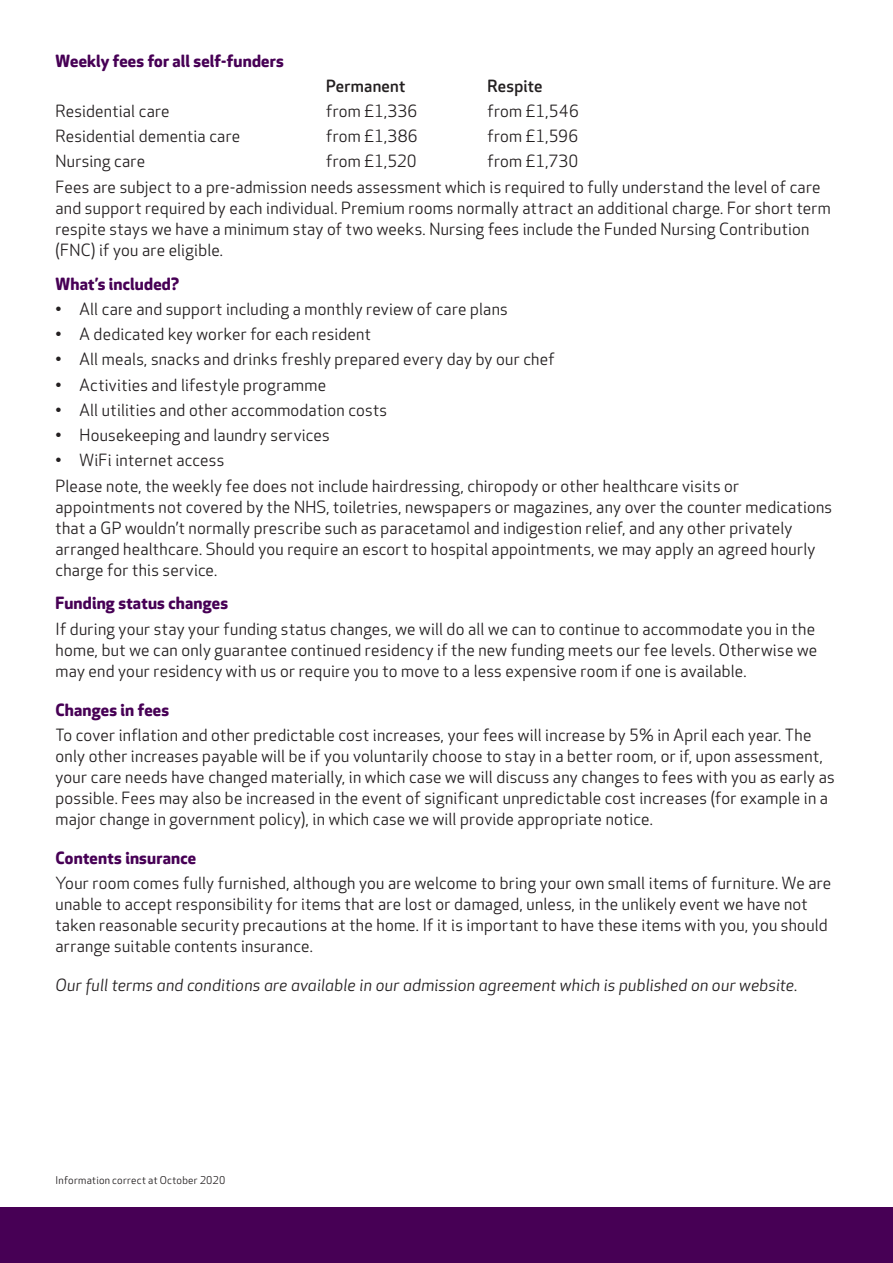
<style>
.page{position:relative;width:893px;height:1263px;background:#fff}
.page>*{position:absolute;margin:0;border:0;box-sizing:border-box;transform-origin:0 0}
.t1{font:16.5px/21px "Apex Rounded";letter-spacing:.015em;color:#231f20}
.t2{font:700 16.5px "Apex Rounded";letter-spacing:.01em;color:#470055}
.t3{font:italic 16.5px "Apex Rounded";letter-spacing:.01em;color:#231f20}
.t4{font:500 16.5px "Apex Rounded";letter-spacing:.01em;color:#231f20}
.t5{font:10.5px "Apex Rounded";letter-spacing:.025em;color:#231f20}
</style>
<div class="page">
<div style="left:0;top:1208px;width:893px;height:55px;background:#470055"></div>
<p class="t2" style="left:56px;top:51px;width:230px">Weekly fees for all self-funders</p>
<p class="t4" style="left:326px;top:76px;width:81px">Permanent</p>
<p class="t4" style="left:488px;top:76px;width:56px">Respite</p>
<p class="t1" style="left:56px;top:101px;width:116px">Residential care</p>
<p class="t1" style="left:326px;top:101px;width:93px">from £1,336</p>
<p class="t1" style="left:488px;top:101px;width:93px">from £1,546</p>
<p class="t1" style="left:56px;top:126px;width:186px">Residential dementia care</p>
<p class="t1" style="left:326px;top:126px;width:93px">from £1,386</p>
<p class="t1" style="left:488px;top:126px;width:92px">from £1,596</p>
<p class="t1" style="left:56px;top:152px;width:91px">Nursing care</p>
<p class="t1" style="left:326px;top:152px;width:92px">from £1,520</p>
<p class="t1" style="left:56px;top:150px;width:767px;line-height:25.2px;text-indent:432px">from £1,730<br>Fees are subject to a pre-admission needs assessment which is required to fully understand the level of care</p>
<p class="t1" style="left:56px;top:198px;width:777px">and support required by each individual. Premium rooms normally attract an additional charge. For short term respite stays we have a minimum stay of two weeks. Nursing fees include the Funded Nursing Contribution (FNC) if you are eligible.</p>
<p class="t2" style="left:56px;top:274px;width:125px">What’s included?</p>
<p class="t1" style="left:56px;top:299px;width:454px">• All care and support including a monthly review of care plans</p>
<p class="t1" style="left:56px;top:324px;width:317px">• A dedicated key worker for each resident</p>
<p class="t1" style="left:56px;top:349px;width:501px">• All meals, snacks and drinks freshly prepared every day by our chef</p>
<p class="t1" style="left:56px;top:375px;width:272px">• Activities and lifestyle programme</p>
<p class="t1" style="left:56px;top:400px;width:333px">• All utilities and other accommodation costs</p>
<p class="t1" style="left:56px;top:425px;width:276px">• Housekeeping and laundry services</p>
<p class="t1" style="left:56px;top:448px;width:685px;line-height:25.2px">• WiFi internet access<br>Please note, the weekly fee does not include hairdressing, chiropody or other healthcare visits or</p>
<p class="t1" style="left:56px;top:497px;width:778px">appointments not covered by the NHS, toiletries, newspapers or magazines, any over the counter medications that a GP wouldn’t normally prescribe such as paracetamol and indigestion relief, and any other privately arranged healthcare. Should you require an escort to hospital appointments, we may apply an agreed hourly charge for this service.</p>
<p class="t2" style="left:56px;top:593px;width:174px">Funding status changes</p>
<p class="t1" style="left:56px;top:619px;width:763px">If during your stay your funding status changes, we will do all we can to continue to accommodate you in the home, but we can only guarantee continued residency if the new funding meets our fee levels. Otherwise we may end your residency with us or require you to move to a less expensive room if one is available.</p>
<p class="t2" style="left:56px;top:700px;width:115px">Changes in fees</p>
<p class="t1" style="left:56px;top:725px;width:781px">To cover inflation and other predictable cost increases, your fees will increase by 5% in April each year. The only other increases payable will be if you voluntarily choose to stay in a better room, or if, upon assessment, your care needs have changed materially, in which case we will discuss any changes to fees with you as early as possible. Fees may also be increased in the event of significant unpredictable cost increases (for example in a major change in government policy), in which case we will provide appropriate notice.</p>
<p class="t2" style="left:56px;top:848px;width:142px">Contents insurance</p>
<p class="t1" style="left:56px;top:873px;width:777px">Your room comes fully furnished, although you are welcome to bring your own small items of furniture. We are unable to accept responsibility for items that are lost or damaged, unless, in the unlikely event we have not taken reasonable security precautions at the home. If it is important to have these items with you, you should arrange suitable contents insurance.</p>
<p class="t3" style="left:56px;top:976px;width:743px">Our full terms and conditions are available in our admission agreement which is published on our website.</p>
<p class="t5" style="left:56px;top:1174px;width:171px">Information correct at October 2020</p>
</div>
